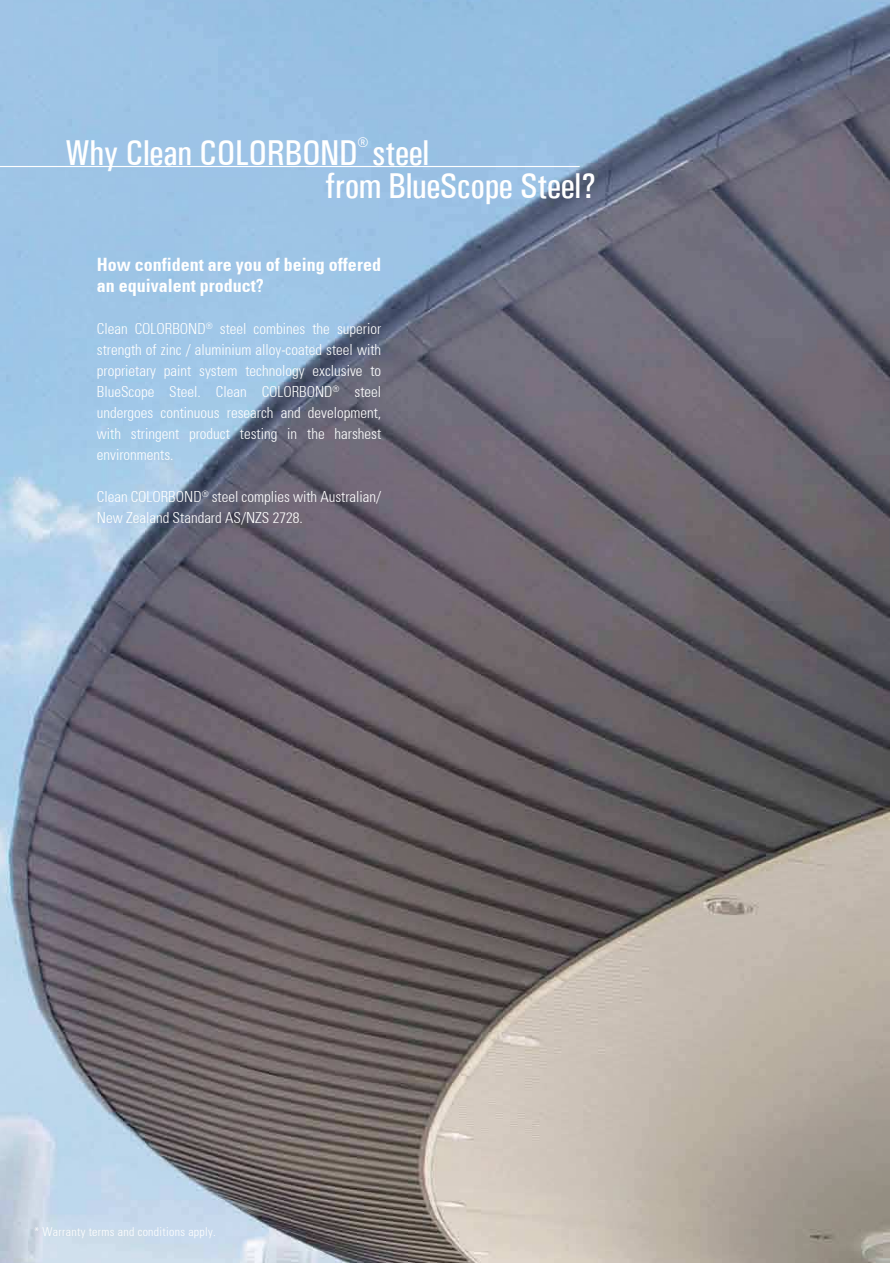
<style>
.page{position:relative;width:890px;height:1263px;background:#fff}
.page>*{position:absolute;margin:0;border:0;box-sizing:border-box;transform-origin:0 0}
.t1{font:500 condensed 36px "Univers";letter-spacing:-.01em;color:#fff}
.t2{font:700 condensed 18px/21px "Univers";color:#fff}
.t3{font:300 condensed 15px/21px "Univers";color:#fff;text-align:justify}
.t4{font:300 condensed 12px "Univers";letter-spacing:.025em;color:#fff}
</style>
<div class="page">
<img style="left:0;top:0;width:889px;height:1263px">
<hr style="left:0;top:166px;width:579px;height:1px;background:#fff">
<h1 class="t1" style="left:65px;top:139px;width:365px">Why Clean COLORBOND<sup>®</sup> steel</h1>
<h1 class="t1" style="left:325px;top:172px;width:272px">from BlueScope Steel?</h1>
<p class="t2" style="left:97px;top:255px;width:285px">How confident are you of being offered an equivalent product?</p>
<p class="t3" style="left:97px;top:319px;width:286px">Clean COLORBOND<sup>®</sup> steel combines the superior strength of zinc / aluminium alloy-coated steel with proprietary paint system technology exclusive to BlueScope Steel. Clean COLORBOND<sup>®</sup> steel undergoes continuous research and development, with stringent product testing in the harshest environments.</p>
<p class="t3" style="left:97px;top:487px;width:286px">Clean COLORBOND<sup>®</sup> steel complies with Australian/<br>New Zealand Standard AS/NZS 2728.</p>
<p class="t4" style="left:34px;top:1226px;width:183px">* Warranty terms and conditions apply.</p>
</div>
